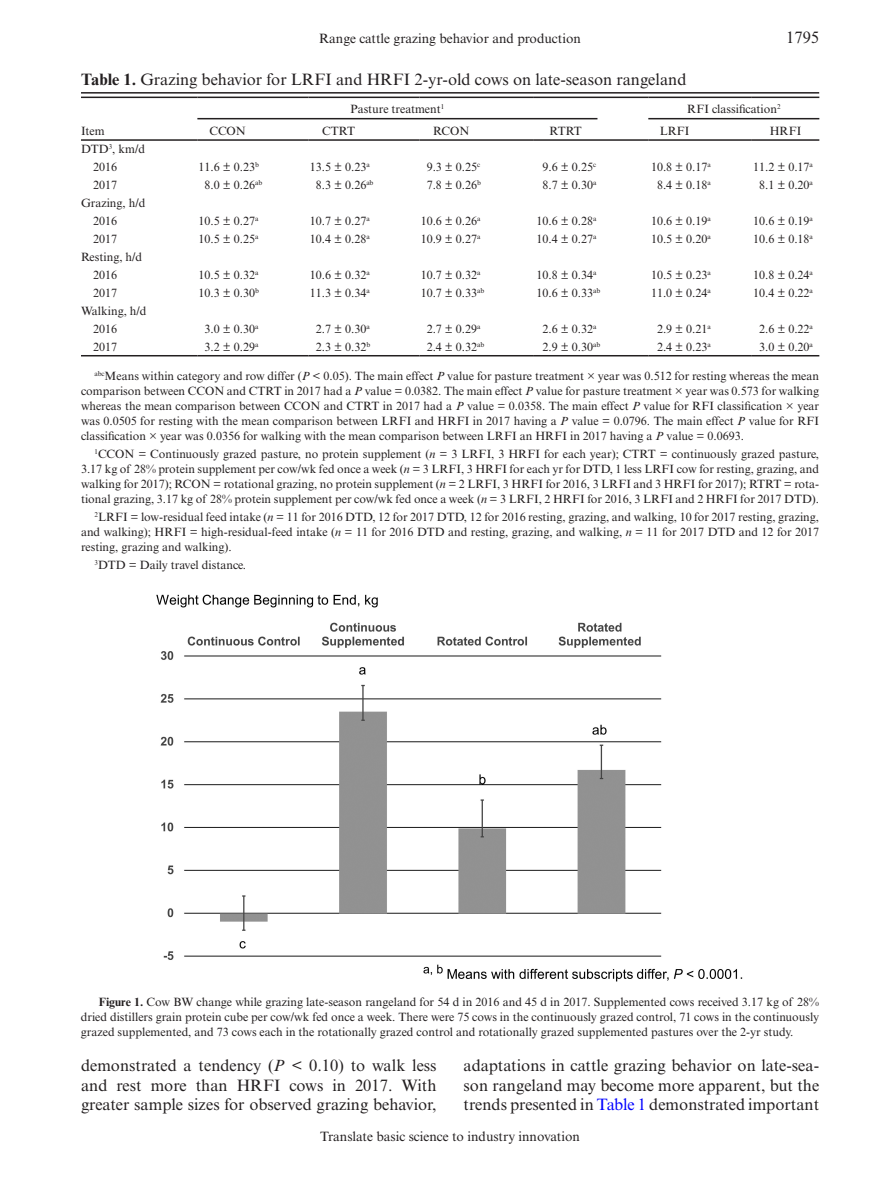
<style>
.page{position:relative;width:891px;height:1188px;background:#fff}
.page>*{position:absolute;margin:0;border:0;box-sizing:border-box;transform-origin:0 0}
.t1{font:16.5px/19.5px "Times New Roman MT Std";color:#231f20;text-align:justify}
.t2{font:13.5px "Times New Roman MT Std";color:#231f20}
.t3{font:12px/15px "Times New Roman MT Std";color:#231f20}
.s1{font-weight:700}
.s2{font-style:italic}
.s3{color:#00f}
</style>
<div class="page">
<hr style="left:81px;top:92px;width:738px;height:2px;background:#231f20">
<hr style="left:81px;top:97px;width:116px;height:1px;background:#231f20">
<hr style="left:197px;top:97px;width:112px;height:1px;background:#231f20">
<hr style="left:309px;top:97px;width:110px;height:1px;background:#231f20">
<hr style="left:419px;top:97px;width:115px;height:1px;background:#231f20">
<hr style="left:534px;top:97px;width:114px;height:1px;background:#231f20">
<hr style="left:648px;top:97px;width:104px;height:1px;background:#231f20">
<hr style="left:752px;top:97px;width:67px;height:1px;background:#231f20">
<hr style="left:197px;top:139px;width:112px;height:2px;background:#231f20">
<hr style="left:309px;top:139px;width:110px;height:2px;background:#231f20">
<hr style="left:419px;top:139px;width:115px;height:2px;background:#231f20">
<hr style="left:534px;top:139px;width:114px;height:2px;background:#231f20">
<hr style="left:648px;top:139px;width:104px;height:2px;background:#231f20">
<hr style="left:752px;top:139px;width:67px;height:2px;background:#231f20">
<hr style="left:81px;top:139px;width:116px;height:2px;background:#231f20">
<hr style="left:81px;top:355px;width:116px;height:1px;background:#231f20">
<hr style="left:197px;top:355px;width:112px;height:1px;background:#231f20">
<hr style="left:309px;top:355px;width:110px;height:1px;background:#231f20">
<hr style="left:419px;top:355px;width:115px;height:1px;background:#231f20">
<hr style="left:534px;top:355px;width:114px;height:1px;background:#231f20">
<hr style="left:648px;top:355px;width:104px;height:1px;background:#231f20">
<hr style="left:752px;top:355px;width:67px;height:1px;background:#231f20">
<hr style="left:197px;top:118px;width:400px;height:1px;background:#231f20">
<hr style="left:648px;top:118px;width:171px;height:1px;background:#231f20">
<img style="left:156px;top:594px;width:587px;height:388px">
<p class="t2" style="left:319px;top:30px;width:263px">Range cattle grazing behavior and production</p>
<h1 class="t1" style="left:786px;top:28px;width:34px">1795</h1>
<h1 class="t1" style="left:81px;top:69px;width:607px"><span class="s1">Table 1.</span> Grazing behavior for LRFI and HRFI 2-yr-old cows on late-season rangeland</h1>
<p class="t3" style="left:81px;top:123px;width:25px">Item</p>
<p class="t3" style="left:351px;top:102px;width:95px">Pasture treatment<sup>1</sup></p>
<p class="t3" style="left:687px;top:102px;width:95px">RFI classification<sup>2</sup></p>
<p class="t3" style="left:209px;top:123px;width:38px">CCON</p>
<p class="t3" style="left:322px;top:123px;width:34px">CTRT</p>
<p class="t3" style="left:433px;top:123px;width:38px">RCON</p>
<p class="t3" style="left:549px;top:123px;width:34px">RTRT</p>
<p class="t3" style="left:660px;top:123px;width:31px">LRFI</p>
<p class="t3" style="left:770px;top:123px;width:33px">HRFI</p>
<p class="t3" style="left:93px;top:140px;width:54px;line-height:18px;text-indent:-12px">DTD<sup>3</sup>, km/d<br>2016</p>
<p class="t3" style="left:199px;top:159px;width:62px">11.6 ± 0.23<sup>b</sup></p>
<p class="t3" style="left:310px;top:159px;width:62px">13.5 ± 0.23<sup>a</sup></p>
<p class="t3" style="left:427px;top:159px;width:55px">9.3 ± 0.25<sup>c</sup></p>
<p class="t3" style="left:543px;top:159px;width:55px">9.6 ± 0.25<sup>c</sup></p>
<p class="t3" style="left:651px;top:159px;width:62px">10.8 ± 0.17<sup>a</sup></p>
<p class="t3" style="left:753px;top:159px;width:62px">11.2 ± 0.17<sup>a</sup></p>
<p class="t3" style="left:93px;top:177px;width:25px">2017</p>
<p class="t3" style="left:205px;top:177px;width:59px">8.0 ± 0.26<sup>ab</sup></p>
<p class="t3" style="left:316px;top:177px;width:59px">8.3 ± 0.26<sup>ab</sup></p>
<p class="t3" style="left:427px;top:177px;width:56px">7.8 ± 0.26<sup>b</sup></p>
<p class="t3" style="left:543px;top:177px;width:56px">8.7 ± 0.30<sup>a</sup></p>
<p class="t3" style="left:657px;top:177px;width:56px">8.4 ± 0.18<sup>a</sup></p>
<p class="t3" style="left:759px;top:177px;width:56px">8.1 ± 0.20<sup>a</sup></p>
<p class="t3" style="left:93px;top:194px;width:54px;line-height:18px;text-indent:-12px">Grazing, h/d<br>2016</p>
<p class="t3" style="left:199px;top:213px;width:62px">10.5 ± 0.27<sup>a</sup></p>
<p class="t3" style="left:310px;top:213px;width:62px">10.7 ± 0.27<sup>a</sup></p>
<p class="t3" style="left:421px;top:213px;width:62px">10.6 ± 0.26<sup>a</sup></p>
<p class="t3" style="left:537px;top:213px;width:62px">10.6 ± 0.28<sup>a</sup></p>
<p class="t3" style="left:651px;top:213px;width:62px">10.6 ± 0.19<sup>a</sup></p>
<p class="t3" style="left:753px;top:213px;width:62px">10.6 ± 0.19<sup>a</sup></p>
<p class="t3" style="left:93px;top:231px;width:25px">2017</p>
<p class="t3" style="left:199px;top:231px;width:61px">10.5 ± 0.25<sup>a</sup></p>
<p class="t3" style="left:310px;top:231px;width:62px">10.4 ± 0.28<sup>a</sup></p>
<p class="t3" style="left:421px;top:231px;width:62px">10.9 ± 0.27<sup>a</sup></p>
<p class="t3" style="left:537px;top:231px;width:62px">10.4 ± 0.27<sup>a</sup></p>
<p class="t3" style="left:651px;top:231px;width:62px">10.5 ± 0.20<sup>a</sup></p>
<p class="t3" style="left:753px;top:231px;width:62px">10.6 ± 0.18<sup>a</sup></p>
<p class="t3" style="left:93px;top:248px;width:51px;line-height:18px;text-indent:-12px">Resting, h/d<br>2016</p>
<p class="t3" style="left:199px;top:267px;width:62px">10.5 ± 0.32<sup>a</sup></p>
<p class="t3" style="left:310px;top:267px;width:62px">10.6 ± 0.32<sup>a</sup></p>
<p class="t3" style="left:421px;top:267px;width:62px">10.7 ± 0.32<sup>a</sup></p>
<p class="t3" style="left:537px;top:267px;width:62px">10.8 ± 0.34<sup>a</sup></p>
<p class="t3" style="left:651px;top:267px;width:62px">10.5 ± 0.23<sup>a</sup></p>
<p class="t3" style="left:753px;top:267px;width:62px">10.8 ± 0.24<sup>a</sup></p>
<p class="t3" style="left:93px;top:285px;width:25px">2017</p>
<p class="t3" style="left:199px;top:285px;width:62px">10.3 ± 0.30<sup>b</sup></p>
<p class="t3" style="left:310px;top:285px;width:62px">11.3 ± 0.34<sup>a</sup></p>
<p class="t3" style="left:421px;top:285px;width:65px">10.7 ± 0.33<sup>ab</sup></p>
<p class="t3" style="left:537px;top:285px;width:65px">10.6 ± 0.33<sup>ab</sup></p>
<p class="t3" style="left:651px;top:285px;width:62px">11.0 ± 0.24<sup>a</sup></p>
<p class="t3" style="left:753px;top:285px;width:62px">10.4 ± 0.22<sup>a</sup></p>
<p class="t3" style="left:93px;top:302px;width:55px;line-height:18px;text-indent:-12px">Walking, h/d<br>2016</p>
<p class="t3" style="left:205px;top:321px;width:56px">3.0 ± 0.30<sup>a</sup></p>
<p class="t3" style="left:316px;top:321px;width:56px">2.7 ± 0.30<sup>a</sup></p>
<p class="t3" style="left:427px;top:321px;width:56px">2.7 ± 0.29<sup>a</sup></p>
<p class="t3" style="left:543px;top:321px;width:56px">2.6 ± 0.32<sup>a</sup></p>
<p class="t3" style="left:657px;top:321px;width:56px">2.9 ± 0.21<sup>a</sup></p>
<p class="t3" style="left:759px;top:321px;width:56px">2.6 ± 0.22<sup>a</sup></p>
<p class="t3" style="left:93px;top:339px;width:25px">2017</p>
<p class="t3" style="left:205px;top:339px;width:55px">3.2 ± 0.29<sup>a</sup></p>
<p class="t3" style="left:316px;top:339px;width:56px">2.3 ± 0.32<sup>b</sup></p>
<p class="t3" style="left:427px;top:339px;width:59px">2.4 ± 0.32<sup>ab</sup></p>
<p class="t3" style="left:543px;top:339px;width:59px">2.9 ± 0.30<sup>ab</sup></p>
<p class="t3" style="left:657px;top:339px;width:56px">2.4 ± 0.23<sup>a</sup></p>
<p class="t3" style="left:759px;top:339px;width:56px">3.0 ± 0.20<sup>a</sup></p>
<p class="t3" style="left:81px;top:369px;width:740px;text-align:justify;text-indent:14px"><sup>abc</sup>Means within category and row differ (<span class="s2">P</span> &lt; 0.05). The main effect <span class="s2">P</span> value for pasture treatment × year was 0.512 for resting whereas the mean comparison between CCON and CTRT in 2017 had a <span class="s2">P</span> value = 0.0382. The main effect <span class="s2">P</span> value for pasture treatment × year was 0.573 for walking whereas the mean comparison between CCON and CTRT in 2017 had a <span class="s2">P</span> value = 0.0358. The main effect <span class="s2">P</span> value for RFI classification × year was 0.0505 for resting with the mean comparison between LRFI and HRFI in 2017 having a <span class="s2">P</span> value = 0.0796. The main effect <span class="s2">P</span> value for RFI classification × year was 0.0356 for walking with the mean comparison between LRFI an HRFI in 2017 having a <span class="s2">P</span> value = 0.0693.</p>
<p class="t3" style="left:81px;top:447px;width:740px;text-align:justify;text-indent:13px"><sup>1</sup>CCON = Continuously grazed pasture, no protein supplement (<span class="s2">n</span> = 3 LRFI, 3 HRFI for each year); CTRT = continuously grazed pasture, 3.17 kg of 28% protein supplement per cow/wk fed once a week (<span class="s2">n</span> = 3 LRFI, 3 HRFI for each yr for DTD, 1 less LRFI cow for resting, grazing, and walking for 2017); RCON = rotational grazing, no protein supplement (<span class="s2">n</span> = 2 LRFI, 3 HRFI for 2016, 3 LRFI and 3 HRFI for 2017); RTRT = rota&shy;tional grazing, 3.17 kg of 28% protein supplement per cow/wk fed once a week (<span class="s2">n</span> = 3 LRFI, 2 HRFI for 2016, 3 LRFI and 2 HRFI for 2017 DTD).</p>
<p class="t3" style="left:81px;top:510px;width:740px;text-align:justify;text-indent:13px"><sup>2</sup>LRFI = low-residual feed intake (<span class="s2">n</span> = 11 for 2016 DTD, 12 for 2017 DTD, 12 for 2016 resting, grazing, and walking, 10 for 2017 resting, grazing, and walking); HRFI = high-residual-feed intake (<span class="s2">n</span> = 11 for 2016 DTD and resting, grazing, and walking, <span class="s2">n</span> = 11 for 2017 DTD and 12 for 2017 resting, grazing and walking).</p>
<p class="t3" style="left:94px;top:558px;width:153px"><sup>3</sup>DTD = Daily travel distance.</p>
<p class="t3" style="left:81px;top:994px;width:740px;text-align:justify;text-indent:18px"><span class="s1">Figure 1.</span> Cow BW change while grazing late-season rangeland for 54 d in 2016 and 45 d in 2017. Supplemented cows received 3.17 kg of 28% dried distillers grain protein cube per cow/wk fed once a week. There were 75 cows in the continuously grazed control, 71 cows in the continuously grazed supplemented, and 73 cows each in the rotationally grazed control and rotationally grazed supplemented pastures over the 2-yr study.</p>
<h1 class="t1" style="left:81px;top:1056px;width:357px">demonstrated a tendency (<span class="s2">P</span> &lt; 0.10) to walk less and rest more than HRFI cows in 2017. With greater sample sizes for observed grazing behavior,</h1>
<h1 class="t1" style="left:464px;top:1056px;width:357px">adaptations in cattle grazing behavior on late-sea&shy;son rangeland may become more apparent, but the trends presented in <span class="s3">Table 1</span> demonstrated important</h1>
<p class="t2" style="left:320px;top:1129px;width:261px">Translate basic science to industry innovation</p>
</div>
